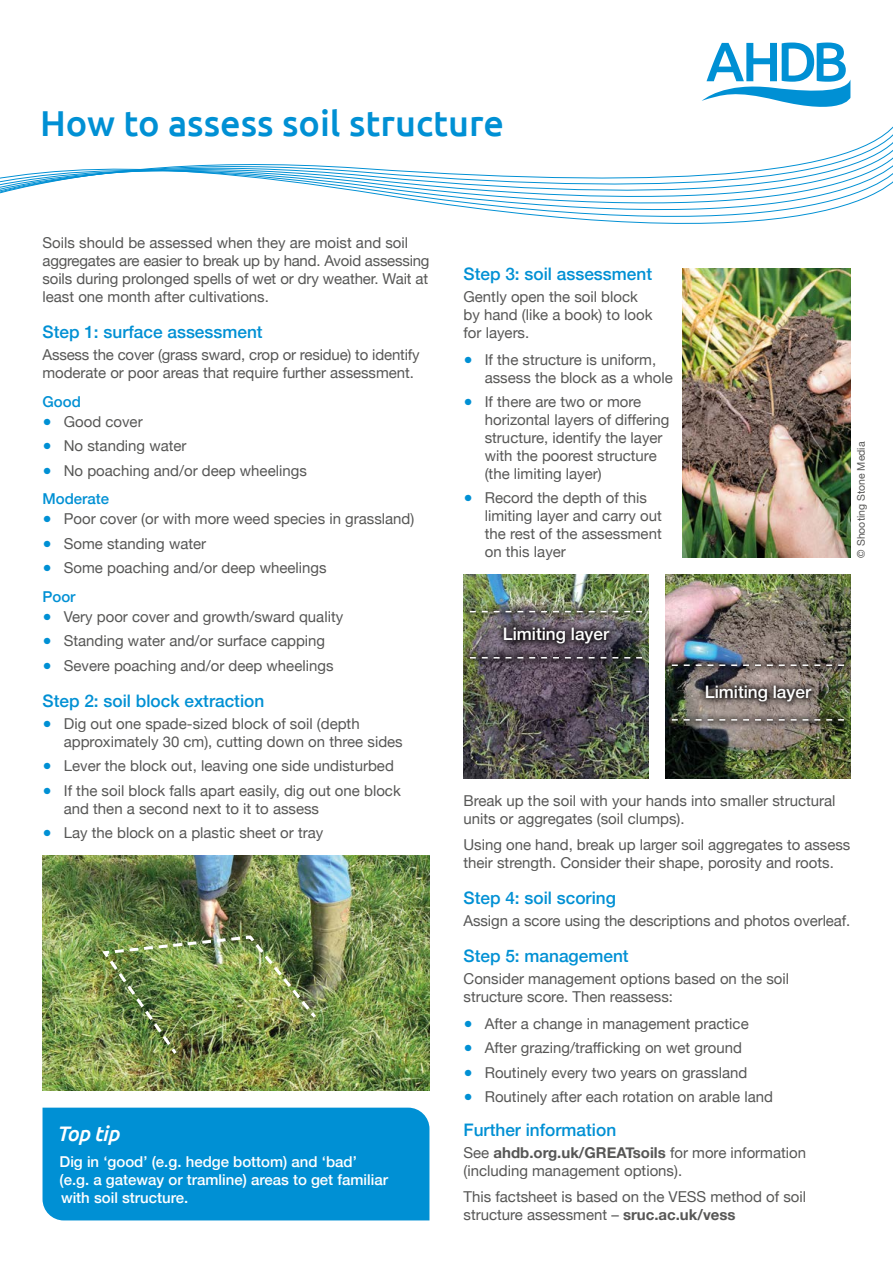
<style>
.page{position:relative;width:893px;height:1263px;background:#fff}
.page>*{position:absolute;margin:0;border:0;box-sizing:border-box;transform-origin:0 0}
.MAIN_TITLE{font:500 36px "Ubuntu";color:#0090d4}
.PULLOUT_HEADING{font:italic 500 21px "Ubuntu";letter-spacing:-.02em;color:#fff}
.BLUE_SUB_HEADING_1{font:500 17.25px "Helvetica Neue";color:#0090d4}
.t1{font:500 17.25px "Helvetica Neue";color:#fff}
.MAIN_BODY{font:15px/18px "Helvetica Neue";color:#575756}
.WHITE_PULLOUTS_TEXT{font:500 15px/18px "Helvetica Neue";color:#fff}
.BLUE_SUB_HEADING_2{font:500 15px "Helvetica Neue";color:#0090d4}
.Picture_Caption{font:10.5px "Helvetica Neue";color:#575756}
.s1{color:#0090d4}
.s2{font-weight:700}
</style>
<div class="page">
<svg style="left:0;top:126px;width:893px;height:98px"></svg>
<svg style="left:702px;top:43px;width:148px;height:64px"></svg>
<div style="left:43px;top:1107px;width:386px;height:113px;background:#0090d4"></div>
<img style="left:43px;top:855px;width:386px;height:235px">
<img style="left:99px;top:934px;width:220px;height:123px">
<img style="left:682px;top:268px;width:168px;height:289px">
<img style="left:665px;top:574px;width:185px;height:204px">
<img style="left:463px;top:574px;width:185px;height:204px">
<div style="left:463px;top:603px;width:186px;height:63px;background:#000;opacity:.75"></div>
<svg style="left:470px;top:611px;width:172px;height:1px"></svg>
<svg style="left:470px;top:657px;width:172px;height:1px"></svg>
<div style="left:665px;top:657px;width:186px;height:71px;background:#000;opacity:.75"></div>
<svg style="left:672px;top:664px;width:172px;height:2px"></svg>
<svg style="left:672px;top:719px;width:172px;height:2px"></svg>
<p class="MAIN_TITLE" style="left:40px;top:100px;width:466px">How to assess soil structure</p>
<p class="MAIN_BODY" style="left:43px;top:235px;width:388px">Soils should be assessed when they are moist and soil aggregates are easier to break up by hand. Avoid assessing soils during prolonged spells of wet or dry weather. Wait at least one month after cultivations.</p>
<p class="BLUE_SUB_HEADING_1" style="left:43px;top:318px;width:222px">Step 1: surface assessment</p>
<p class="MAIN_BODY" style="left:43px;top:347px;width:379px">Assess the cover (grass sward, crop or residue) to identify moderate or poor areas that require further assessment.</p>
<p class="BLUE_SUB_HEADING_2" style="left:43px;top:389px;width:40px">Good</p>
<p class="MAIN_BODY" style="left:43px;top:413px;width:102px"><span class="s1">●</span> Good cover</p>
<p class="MAIN_BODY" style="left:43px;top:438px;width:146px"><span class="s1">●</span> No standing water</p>
<p class="MAIN_BODY" style="left:43px;top:462px;width:266px"><span class="s1">●</span> No poaching and/or deep wheelings</p>
<p class="BLUE_SUB_HEADING_2" style="left:43px;top:487px;width:68px">Moderate</p>
<p class="MAIN_BODY" style="left:43px;top:511px;width:373px"><span class="s1">●</span> Poor cover (or with more weed species in grassland)</p>
<p class="MAIN_BODY" style="left:43px;top:535px;width:165px"><span class="s1">●</span> Some standing water</p>
<p class="MAIN_BODY" style="left:43px;top:560px;width:286px"><span class="s1">●</span> Some poaching and/or deep wheelings</p>
<p class="BLUE_SUB_HEADING_2" style="left:43px;top:584px;width:35px">Poor</p>
<p class="MAIN_BODY" style="left:43px;top:608px;width:302px"><span class="s1">●</span> Very poor cover and growth/sward quality</p>
<p class="MAIN_BODY" style="left:43px;top:633px;width:284px"><span class="s1">●</span> Standing water and/or surface capping</p>
<p class="MAIN_BODY" style="left:43px;top:657px;width:293px"><span class="s1">●</span> Severe poaching and/or deep wheelings</p>
<p class="BLUE_SUB_HEADING_1" style="left:43px;top:686px;width:223px">Step 2: soil block extraction</p>
<p class="MAIN_BODY" style="left:64px;top:715px;width:340px;text-indent:-21px"><span class="s1">●</span> Dig out one spade-sized block of soil (depth approximately 30 cm), cutting down on three sides</p>
<p class="MAIN_BODY" style="left:43px;top:758px;width:353px"><span class="s1">●</span> Lever the block out, leaving one side undisturbed</p>
<p class="MAIN_BODY" style="left:64px;top:782px;width:338px;text-indent:-21px"><span class="s1">●</span> If the soil block falls apart easily, dig out one block and then a second next to it to assess</p>
<p class="MAIN_BODY" style="left:43px;top:824px;width:282px"><span class="s1">●</span> Lay the block on a plastic sheet or tray</p>
<p class="PULLOUT_HEADING" style="left:56px;top:1120px;width:64px">Top tip</p>
<p class="WHITE_PULLOUTS_TEXT" style="left:60px;top:1152px;width:330px">Dig in ‘good’ (e.g. hedge bottom) and ‘bad’ (e.g. a gateway or tramline) areas to get familiar with soil structure.</p>
<p class="BLUE_SUB_HEADING_1" style="left:463px;top:260px;width:190px">Step 3: soil assessment</p>
<p class="MAIN_BODY" style="left:463px;top:289px;width:190px">Gently open the soil block by hand (like a book) to look for layers.</p>
<p class="MAIN_BODY" style="left:485px;top:351px;width:190px;text-indent:-21px"><span class="s1">●</span> If the structure is uniform, assess the block as a whole</p>
<p class="MAIN_BODY" style="left:485px;top:393px;width:186px;text-indent:-21px"><span class="s1">●</span> If there are two or more horizontal layers of differing structure, identify the layer with the poorest structure (the limiting layer)</p>
<p class="MAIN_BODY" style="left:485px;top:490px;width:178px;text-indent:-21px"><span class="s1">●</span> Record the depth of this limiting layer and carry out the rest of the assessment on this layer</p>
<p class="t1" style="left:503px;top:620px;width:108px">Limiting layer</p>
<p class="t1" style="left:705px;top:678px;width:108px">Limiting layer</p>
<p class="Picture_Caption" style="left:854px;top:557px;width:117px;rotate:-90deg">© Shooting Stone Media</p>
<p class="MAIN_BODY" style="left:463px;top:792px;width:374px">Break up the soil with your hands into smaller structural units or aggregates (soil clumps).</p>
<p class="MAIN_BODY" style="left:463px;top:837px;width:388px">Using one hand, break up larger soil aggregates to assess their strength. Consider their shape, porosity and roots.</p>
<p class="BLUE_SUB_HEADING_1" style="left:463px;top:884px;width:154px">Step 4: soil scoring</p>
<p class="MAIN_BODY" style="left:463px;top:913px;width:388px">Assign a score using the descriptions and photos overleaf.</p>
<p class="BLUE_SUB_HEADING_1" style="left:463px;top:942px;width:167px">Step 5: management</p>
<p class="MAIN_BODY" style="left:463px;top:971px;width:327px">Consider management options based on the soil structure score. Then reassess:</p>
<p class="MAIN_BODY" style="left:463px;top:1015px;width:287px"><span class="s1">●</span> After a change in management practice</p>
<p class="MAIN_BODY" style="left:463px;top:1040px;width:280px"><span class="s1">●</span> After grazing/trafficking on wet ground</p>
<p class="MAIN_BODY" style="left:463px;top:1064px;width:285px"><span class="s1">●</span> Routinely every two years on grassland</p>
<p class="MAIN_BODY" style="left:463px;top:1088px;width:311px"><span class="s1">●</span> Routinely after each rotation on arable land</p>
<p class="BLUE_SUB_HEADING_1" style="left:463px;top:1116px;width:154px">Further information</p>
<p class="MAIN_BODY" style="left:463px;top:1144px;width:344px">See <span class="s2">ahdb.org.uk/GREATsoils</span> for more information (including management options).</p>
<p class="MAIN_BODY" style="left:463px;top:1189px;width:344px">This factsheet is based on the VESS method of soil structure assessment – <span class="s2">sruc.ac.uk/vess</span></p>
</div>
